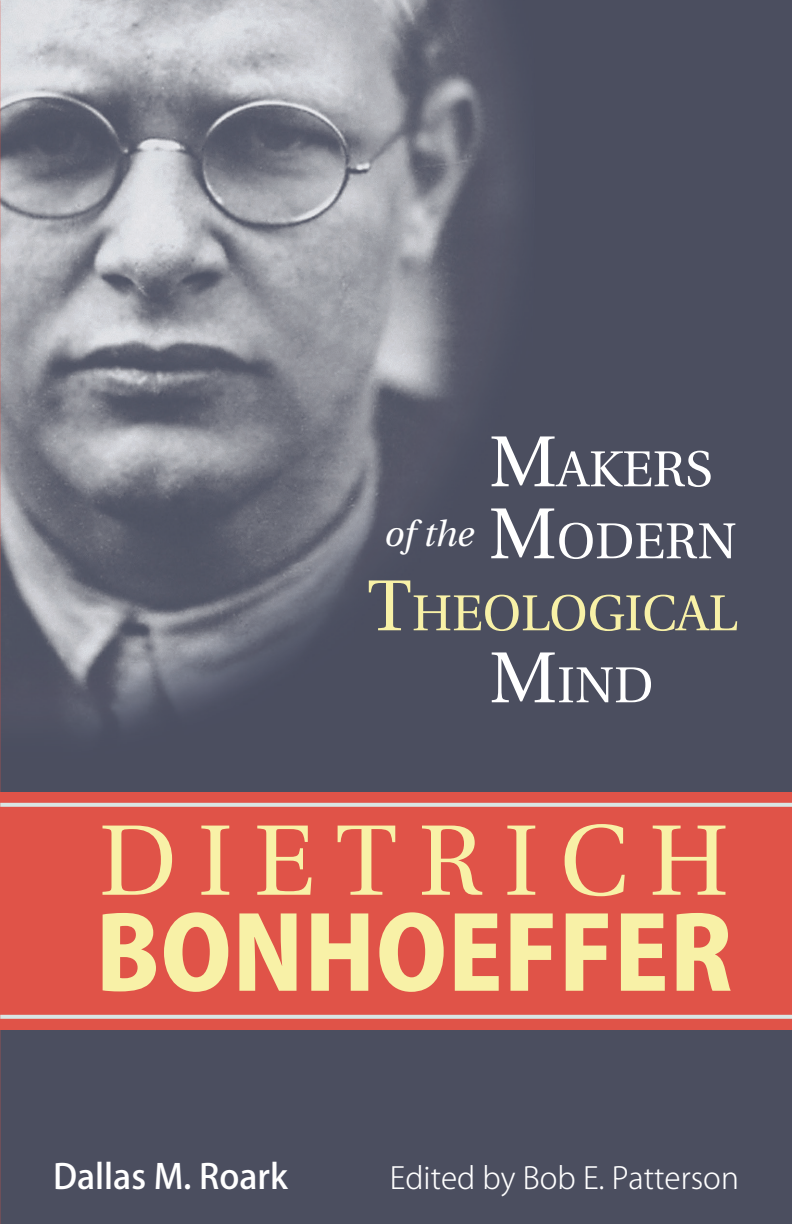
<style>
.page{position:relative;width:792px;height:1224px;background:#fff}
.page>*{position:absolute;margin:0;border:0;box-sizing:border-box;transform-origin:0 0}
.t1{font:800 100px "Koz Go Pro";letter-spacing:.005em;color:#f8f1a7}
.t2{font:100px "Youtopia";letter-spacing:.21em;color:#f8f1a7}
.t3{font:50.4px/72px "Youtopia";color:#f8f1a7}
.t4{font:50.4px "Youtopia";color:#fff}
.t5{font:italic 36px "Youtopia";color:#fff}
.t6{font:500 34px "Koz Go Pro";color:#fff}
.t7{font:300 30px "Koz Go Pro";color:#fff}
.s1{font-size:72px}
.s2{font-style:normal;font-size:72px}
.s3{font-style:normal;font-size:50.4px}
.s4{font-size:72px;color:#fff}
.s5{color:#fff}
</style>
<div class="page">
<img style="left:0;top:0;width:792px;height:1224px">
<div style="left:0;top:792px;width:792px;height:238px;background:#e05348"></div>
<svg style="left:0;top:803px;width:792px;height:4px;fill:#d9e6e4"></svg>
<svg style="left:0;top:1015px;width:792px;height:4px;fill:#d9e6e4"></svg>
<h2 class="t4" style="left:489px;top:441px;width:225px"><span class="s1">M</span>AKERS</h2>
<p class="t5" style="left:383px;top:514px;width:355px">of the <span class="s2">M</span><span class="s3">ODERN</span></p>
<h2 class="t3" style="left:489px;top:578px;width:249px;text-indent:-122px"><span class="s1">T</span>HEOLOGICAL<br><span class="s4">M</span><span class="s5">IND</span></h2>
<h1 class="t2" style="left:99px;top:806px;width:631px">DIETRICH</h1>
<h1 class="t1" style="left:96px;top:889px;width:639px">BONHOEFFER</h1>
<p class="t6" style="left:53px;top:1154px;width:236px">Dallas M. Roark</p>
<p class="t7" style="left:390px;top:1158px;width:350px">Edited by Bob E. Patterson</p>
</div>
